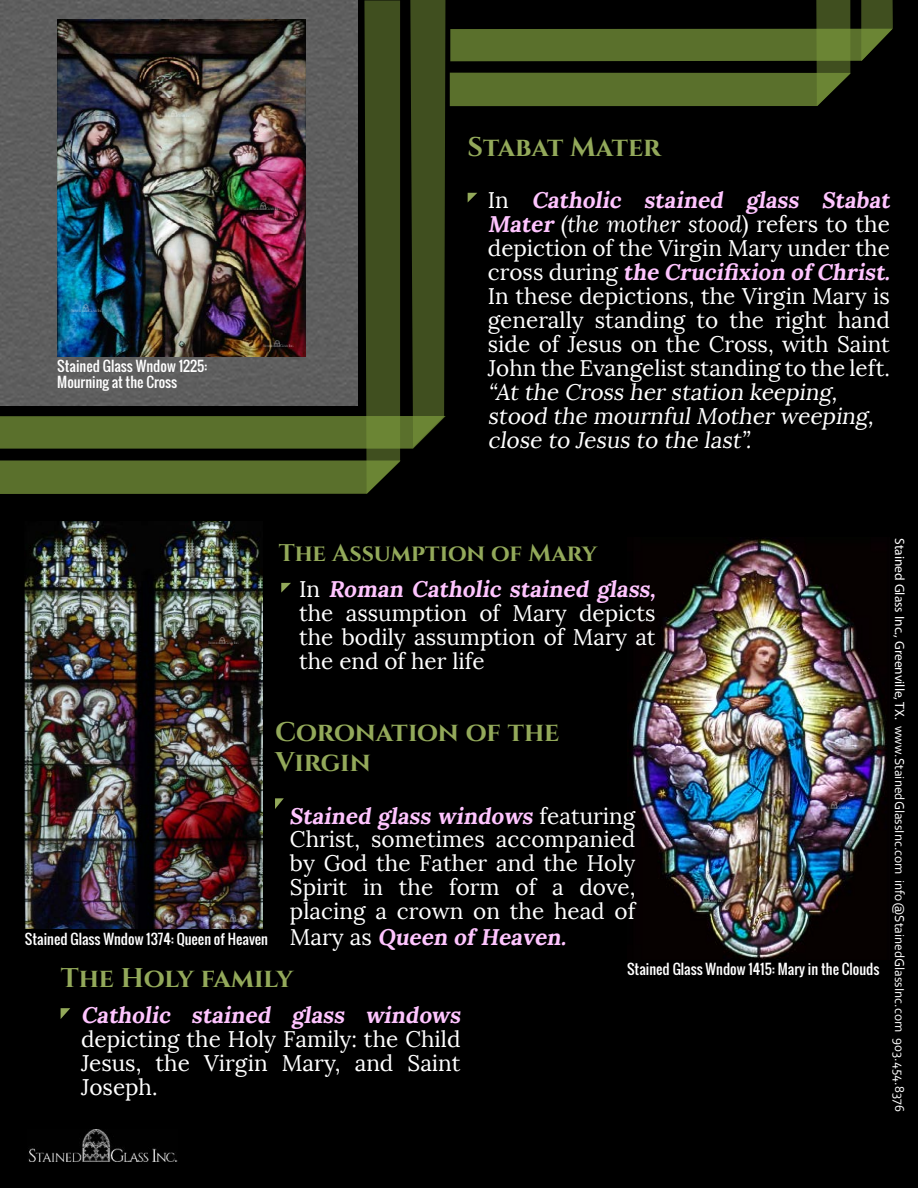
<style>
.page{position:relative;width:918px;height:1188px;background:#000}
.page>*{position:absolute;margin:0;border:0;box-sizing:border-box;transform-origin:0 0}
.t1{font:700 27px/30px "Cinzel";letter-spacing:-.01em;color:#93a95a}
.t2{font:700 24px "Cinzel";color:#93a95a}
.t3{font:22.5px/24px "Lora";color:#fff}
.t4{font:700 22.5px "Lora";color:#ffc5ff}
.t5{font:13.8px/16.2px "Oswald";color:#fff}
.t6{font:13.5px "Corbel";color:#fff}
.s1{font-weight:700;color:#ffc5ff}
.s2{font-style:italic}
.s3{font-family:"Myriad Pro"}
</style>
<div class="page">
<img style="left:28px;top:1130px;width:150px;height:31px">
<svg style="left:0;top:0;width:893px;height:494px"></svg>
<img style="left:57px;top:19px;width:249px;height:337px">
<img style="left:25px;top:522px;width:237px;height:407px">
<img style="left:632px;top:539px;width:255px;height:420px">
<svg style="left:281px;top:583px;width:10px;height:10px"></svg>
<svg style="left:61px;top:1008px;width:9px;height:11px"></svg>
<svg style="left:275px;top:798px;width:9px;height:11px"></svg>
<img style="left:692px;top:895px;width:31px;height:7px">
<img style="left:821px;top:801px;width:30px;height:7px">
<img style="left:734px;top:699px;width:30px;height:7px">
<img style="left:771px;top:623px;width:30px;height:6px">
<img style="left:65px;top:653px;width:30px;height:6px">
<img style="left:87px;top:807px;width:30px;height:7px">
<img style="left:159px;top:772px;width:31px;height:7px">
<img style="left:209px;top:637px;width:30px;height:7px">
<img style="left:219px;top:915px;width:30px;height:7px">
<img style="left:72px;top:305px;width:30px;height:6px">
<img style="left:249px;top:202px;width:30px;height:7px">
<img style="left:263px;top:340px;width:30px;height:7px">
<img style="left:161px;top:110px;width:30px;height:7px">
<p class="t5" style="left:57px;top:358px;width:152px">Stained Glass Wndow 1225:<br>Mourning at the Cross</p>
<p class="t1" style="left:468px;top:132px;width:195px">Stabat Mater</p>
<p class="t3" style="left:488px;top:189px;width:408px">I n <span class="s1">Catholic stained glass Stabat Mater</span> <span class="s2">(the mother stood</span>) refers to the depiction of the Virgin Mary under the c r o s s d u r i n g <span class="s1">the Crucifixion of Christ.<br></span>In these depictions, the Virgin Mary is generally standing to the right hand side of Jesus on the Cross, with Saint John the Evangelist standing to the left. “At the Cross her station keeping, stood the mournful Mother weeping, close to Jesus to the last”.</p>
<p class="t2" style="left:279px;top:538px;width:320px">The Assumption of Mary</p>
<p class="t3" style="left:299px;top:577px;width:362px">I n <span class="s1">Roman Catholic stained glass, </span>the assumption of Mary depicts the bodily assumption of Mary at the end of her life</p>
<p class="t1" style="left:275px;top:717px;width:286px">Coronation of the<br>Virgin</p>
<p class="t3" style="left:289px;top:805px;width:348px;text-align:justify"><span class="s1">Stained glass windows</span> fe a t u r i n g Christ, sometimes accompanied by God the Father and the Holy Spirit in the form of a dove, placing a crown on the head of M a ry a s <span class="s1">Queen of Heaven.</span></p>
<p class="t5" style="left:25px;top:931px;width:245px">Stained Glass Wndow 1374: Queen of Heaven</p>
<p class="t1" style="left:61px;top:963px;width:234px">The Holy family</p>
<p class="t4" style="left:81px;top:1001px;width:385px">Catholic stained glass windows</p>
<p class="t3" style="left:81px;top:1027px;width:381px;text-align:justify">depicting the Holy Family: the Child Jesus, the Virgin Mary, and Saint Joseph.</p>
<p class="t5" style="left:627px;top:961px;width:254px">Stained Glass Wndow 1415: Mary in the Clouds</p>
<p class="t6" style="left:908px;top:538px;width:575px;rotate:90deg"><span class="s3">Stained Glass Inc., Greenville, TX.</span> www.StainedGlassInc.com info@StainedGlassInc.com 903.454.8376</p>
</div>
